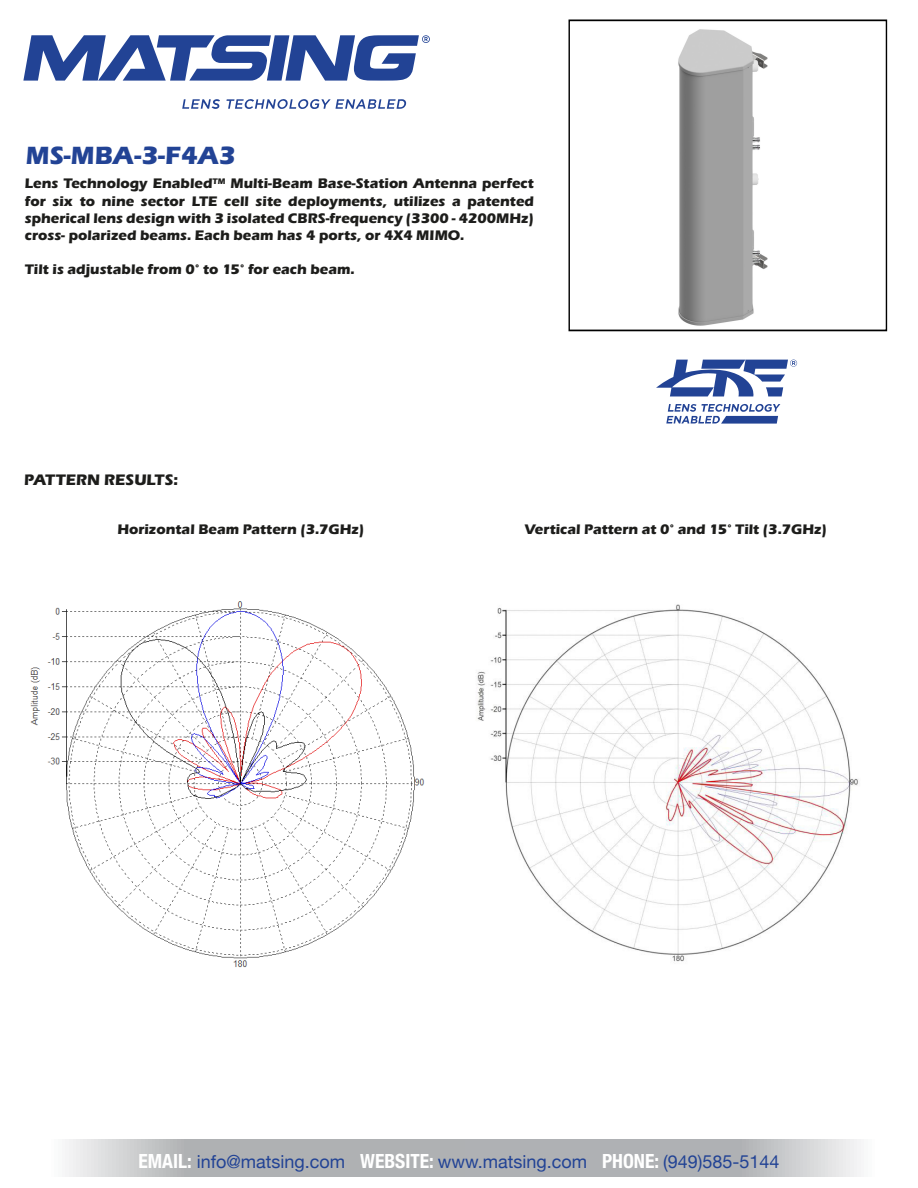
<style>
.page{position:relative;width:918px;height:1188px;background:#fff}
.page>*{position:absolute;margin:0;border:0;box-sizing:border-box;transform-origin:0 0}
.t1{font:700 25.8px "Marta";color:#224395}
.t2{font:18px "Helvetica Neue";color:#224395}
.t3{font:700 15.75px "Marta";color:#1d1d1b}
.t4{font:700 14.4px/17.2px "Marta";color:#1d1d1b;text-align:justify}
.s1{font-weight:700;font-stretch:condensed;font-size:19.5px;color:#fff}
</style>
<div class="page">
<img style="left:477px;top:604px;width:381px;height:358px">
<img style="left:30px;top:601px;width:395px;height:367px">
<svg style="left:226px;top:99px;width:181px;height:10px"></svg>
<svg style="left:182px;top:99px;width:38px;height:10px"></svg>
<svg style="left:23px;top:35px;width:407px;height:46px"></svg>
<svg style="left:65px;top:1140px;width:796px;height:37px;background:#b9bbbd"></svg>
<div style="left:568px;top:20px;width:319px;height:311px;border:2px solid #000"></div>
<svg style="left:666px;top:404px;width:114px;height:20px"></svg>
<svg style="left:656px;top:360px;width:141px;height:37px"></svg>
<img style="left:678px;top:29px;width:90px;height:297px">
<h1 class="t1" style="left:26px;top:140px;width:212px">MS-MBA-3-F4A3</h1>
<p class="t4" style="left:25px;top:175px;width:511px">Lens Technology Enabled<sup>TM</sup> Multi-Beam Base-Station Antenna perfect for six to nine sector LTE cell site deployments, utilizes a patented spherical lens design with 3 isolated CBRS-frequency (3300 - 4200MHz) cross- polarized beams. Each beam has 4 ports, or 4X4 MIMO.</p>
<p class="t4" style="left:25px;top:261px;width:332px">Tilt is adjustable from 0° to 15° for each beam.</p>
<p class="t3" style="left:24px;top:471px;width:155px">PATTERN RESULTS:</p>
<p class="t4" style="left:117px;top:520px;width:248px">Horizontal Beam Pattern (3.7GHz)</p>
<p class="t4" style="left:525px;top:520px;width:304px">Vertical Pattern at 0° and 15° Tilt (3.7GHz)</p>
<p class="t2" style="left:138px;top:1148px;width:643px"><span class="s1">EMAIL:</span> info@matsing.com <span class="s1">WEBSITE:</span> www.matsing.com <span class="s1">PHONE:</span> (949)585-5144</p>
</div>
